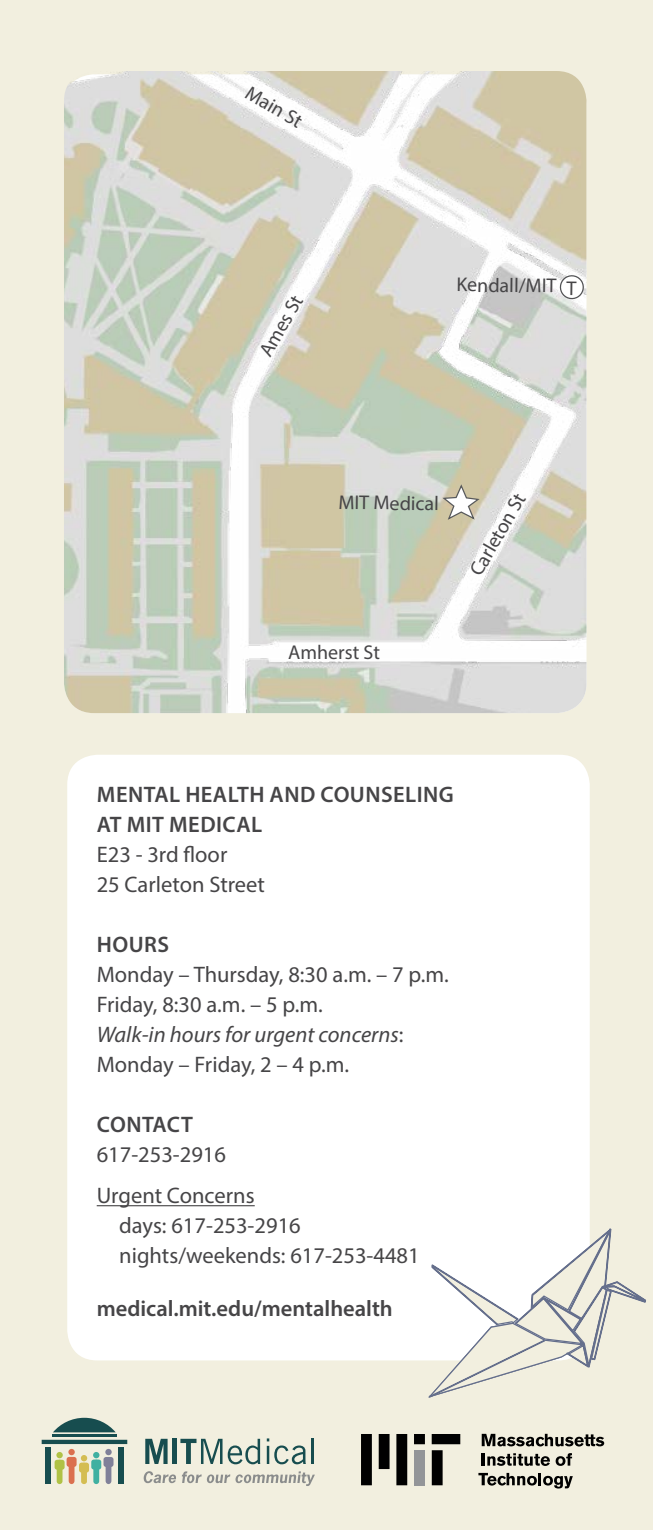
<style>
.page{position:relative;width:653px;height:1530px;background:#fff}
.page>*{position:absolute;margin:0;border:0;box-sizing:border-box;transform-origin:0 0}
.t1{font:22.5px/30px "Myriad Pro";color:#464547}
.t2{font:600 22.5px/30px "Myriad Pro";letter-spacing:.02em;color:#464547}
.t3{font:600 22.5px "Myriad Pro";color:#464547}
.t4{font:20px "Myriad Pro";color:#464547}
.s1{font-style:italic}
</style>
<div class="page">
<div style="left:0;top:0;width:652px;height:1530px;background:#f2efdf"></div>
<img style="left:64px;top:71px;width:522px;height:642px">
<div style="left:67px;top:755px;width:522px;height:605px;background:#fff;border-radius:30px"></div>
<hr style="left:97px;top:1205px;width:158px;height:1px;background:#464547">
<svg style="left:415px;top:1227px;width:231px;height:171px"></svg>
<svg style="left:440px;top:483px;width:41px;height:38px;background:#cfc9b6"></svg>
<svg style="left:558px;top:274px;width:26px;height:26px"></svg>
<div style="left:56px;top:1452px;width:7px;height:6px;background:#b0c245;border-radius:50%"></div>
<div style="left:57px;top:1460px;width:5px;height:24px;background:#b0c245;border-radius:3px"></div>
<div style="left:55px;top:1460px;width:10px;height:10px;background:#b0c245;border-radius:3px"></div>
<div style="left:68px;top:1449px;width:7px;height:6px;background:#db704f;border-radius:50%"></div>
<div style="left:69px;top:1457px;width:5px;height:27px;background:#db704f;border-radius:3px"></div>
<div style="left:67px;top:1457px;width:10px;height:10px;background:#db704f;border-radius:3px"></div>
<svg style="left:81px;top:1455px;width:6px;height:6px"></svg>
<div style="left:81px;top:1463px;width:6px;height:21px;background:#d4bd52;border-radius:3px"></div>
<div style="left:79px;top:1463px;width:10px;height:10px;background:#d4bd52;border-radius:3px"></div>
<svg style="left:93px;top:1452px;width:6px;height:6px"></svg>
<div style="left:93px;top:1460px;width:6px;height:24px;background:#40b0a1;border-radius:3px"></div>
<div style="left:91px;top:1460px;width:10px;height:10px;background:#40b0a1;border-radius:3px"></div>
<div style="left:105px;top:1449px;width:7px;height:6px;background:#808099;border-radius:50%"></div>
<div style="left:106px;top:1457px;width:5px;height:27px;background:#808099;border-radius:3px"></div>
<div style="left:103px;top:1457px;width:10px;height:10px;background:#808099;border-radius:3px"></div>
<div style="left:46px;top:1447px;width:5px;height:37px;background:#174d4f"></div>
<div style="left:118px;top:1447px;width:5px;height:37px;background:#174d4f"></div>
<hr style="left:42px;top:1440px;width:85px;height:4px;background:#174d4f">
<hr style="left:52px;top:1435px;width:64px;height:2px;background:#174d4f">
<svg style="left:53px;top:1418px;width:63px;height:14px"></svg>
<svg style="left:145px;top:1439px;width:22px;height:25px"></svg>
<div style="left:172px;top:1439px;width:5px;height:25px;background:#174d4f"></div>
<svg style="left:180px;top:1439px;width:42px;height:25px"></svg>
<svg style="left:228px;top:1439px;width:32px;height:25px"></svg>
<svg style="left:267px;top:1438px;width:39px;height:26px"></svg>
<hr style="left:311px;top:1439px;width:3px;height:25px;background:#174d4f">
<svg style="left:143px;top:1471px;width:33px;height:12px"></svg>
<svg style="left:182px;top:1471px;width:133px;height:15px"></svg>
<svg style="left:361px;top:1434px;width:99px;height:51px"></svg>
<svg style="left:481px;top:1434px;width:123px;height:13px"></svg>
<hr style="left:481px;top:1453px;width:4px;height:13px;background:#000">
<svg style="left:487px;top:1453px;width:85px;height:13px"></svg>
<svg style="left:478px;top:1473px;width:94px;height:16px"></svg>
<div style="left:414px;top:1450px;width:11px;height:35px;background:#939598"></div>
<p class="t4" style="left:254px;top:80px;width:64px;rotate:31deg">Main St</p>
<p class="t4" style="left:253px;top:349px;width:69px;rotate:-60deg">Ames St</p>
<p class="t4" style="left:456px;top:272px;width:122px;rotate:1deg">Kendall/MIT T</p>
<p class="t4" style="left:338px;top:490px;width:102px;rotate:1deg">MIT Medical</p>
<p class="t4" style="left:288px;top:640px;width:93px">Amherst St</p>
<p class="t4" style="left:464px;top:568px;width:93px;rotate:-60deg">Carleton St</p>
<p class="t2" style="left:97px;top:779px;width:358px">MENTAL HEALTH AND COUNSELING<br>AT MIT MEDICAL</p>
<p class="t1" style="left:97px;top:839px;width:170px">E23 - 3rd floor<br>25 Carleton Street</p>
<p class="t2" style="left:97px;top:929px;width:74px">HOURS</p>
<p class="t1" style="left:97px;top:959px;width:353px">Monday – Thursday, 8:30 a.m. – 7 p.m.<br>Friday, 8:30 a.m. – 5 p.m.<br><span class="s1">Walk-in hours for urgent concerns</span>:<br>Monday – Friday, 2 – 4 p.m.</p>
<p class="t2" style="left:97px;top:1109px;width:97px">CONTACT</p>
<p class="t1" style="left:97px;top:1134px;width:159px;line-height:41.2px">617-253-2916<br>Urgent Concerns</p>
<p class="t1" style="left:119px;top:1211px;width:302px">days: 617-253-2916 nights/weekends: 617-253-4481</p>
<p class="t3" style="left:97px;top:1294px;width:297px">medical.mit.edu/mentalhealth</p>
</div>
